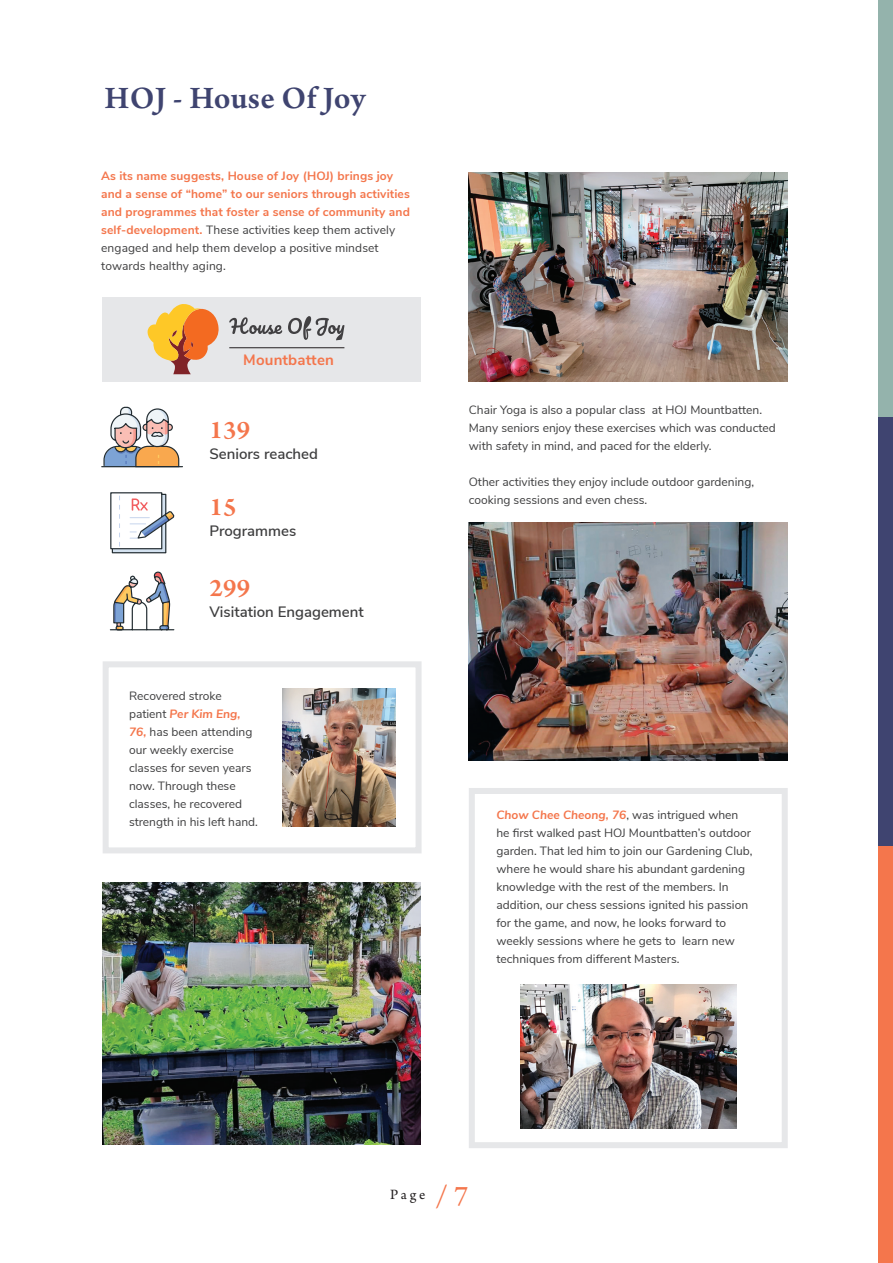
<style>
.page{position:relative;width:893px;height:1263px;background:#fff}
.page>*{position:absolute;margin:0;border:0;box-sizing:border-box;transform-origin:0 0}
.t1{font:600 33px "Arno Pro";letter-spacing:.005em;color:#3f4470}
.Paragraph_Style_10pt{font:600 27px "Arno Pro";letter-spacing:.01em;color:#f4764c}
.Paragraph_Style_10pt-2{font:600 15px "Nunito Sans";color:#3e3e3f}
.Paragraph_Style_10pt-3{font:700 15px "Nunito Sans";letter-spacing:.01em;color:#f4764c}
.t2{font:15px "Arno Pro";color:#231f20}
.Paragraph_Style_10pt-4{font:12px/18px "Nunito Sans";color:#3e3e3f}
.Paragraph_Style_10pt-5{font:700 12px/18px "Nunito Sans";letter-spacing:.01em;color:#f4764c}
.s1{font-weight:400;color:#3e3e3f}
.s2{font-weight:700;font-style:italic;color:#f4764c}
.s3{font-size:30px;color:#f4764c}
</style>
<div class="page">
<div style="left:878px;top:417px;width:15px;height:429px;background:#3f4470"></div>
<div style="left:878px;top:846px;width:15px;height:417px;background:#f4764c"></div>
<div style="left:878px;top:0;width:15px;height:417px;background:#94b3ac"></div>
<div style="left:103px;top:661px;width:319px;height:192px;background:#fff;border:6px solid #e6e7e9"></div>
<div style="left:469px;top:788px;width:319px;height:360px;background:#fff;border:6px solid #e6e7e9"></div>
<div style="left:102px;top:297px;width:319px;height:84px;background:#e6e7e9"></div>
<svg style="left:110px;top:492px;width:65px;height:62px"></svg>
<svg style="left:109px;top:571px;width:66px;height:60px"></svg>
<svg style="left:101px;top:406px;width:82px;height:62px"></svg>
<svg style="left:147px;top:304px;width:72px;height:70px"></svg>
<svg style="left:229px;top:317px;width:53px;height:17px"></svg>
<svg style="left:288px;top:316px;width:56px;height:24px"></svg>
<hr style="left:229px;top:347px;width:115px;height:1px;background:#231f20">
<img style="left:282px;top:688px;width:114px;height:138px">
<img style="left:520px;top:985px;width:216px;height:143px">
<img style="left:469px;top:523px;width:319px;height:237px">
<img style="left:102px;top:883px;width:319px;height:262px">
<img style="left:469px;top:173px;width:319px;height:208px">
<p class="t1" style="left:105px;top:79px;width:262px">HOJ - House Of Joy</p>
<p class="Paragraph_Style_10pt-5" style="left:101px;top:166px;width:310px">As its name suggests, House of Joy (HOJ) brings joy and a sense of “home” to our seniors through activities and programmes that foster a sense of community and self-development. <span class="s1">These activities keep them actively engaged and help them develop a positive mindset towards healthy aging.</span></p>
<p class="Paragraph_Style_10pt-3" style="left:243px;top:348px;width:92px">Mountbatten</p>
<p class="Paragraph_Style_10pt" style="left:209px;top:414px;width:42px">139</p>
<p class="Paragraph_Style_10pt-2" style="left:209px;top:443px;width:110px">Seniors reached</p>
<p class="Paragraph_Style_10pt" style="left:209px;top:491px;width:29px">15</p>
<p class="Paragraph_Style_10pt-2" style="left:209px;top:520px;width:88px">Programmes</p>
<p class="Paragraph_Style_10pt" style="left:209px;top:572px;width:42px">299</p>
<p class="Paragraph_Style_10pt-2" style="left:209px;top:601px;width:156px">Visitation Engagement</p>
<p class="Paragraph_Style_10pt-4" style="left:129px;top:686px;width:130px">Recovered stroke patient <span class="s2">Per Kim Eng,<br>76,</span> has been attending our weekly exercise classes for seven years now. Through these classes, he recovered strength in his left hand.</p>
<p class="Paragraph_Style_10pt-4" style="left:469px;top:400px;width:308px">Chair Yoga is also a popular class at HOJ Mountbatten.<br>Many seniors enjoy these exercises which was conducted with safety in mind, and paced for the elderly.</p>
<p class="Paragraph_Style_10pt-4" style="left:469px;top:472px;width:287px">Other activities they enjoy include outdoor gardening, cooking sessions and even chess.</p>
<p class="Paragraph_Style_10pt-4" style="left:496px;top:805px;width:257px"><span class="s2">Chow Chee Cheong, 76</span>, was intrigued when he first walked past HOJ Mountbatten’s outdoor garden. That led him to join our Gardening Club, where he would share his abundant gardening knowledge with the rest of the members. In addition, our chess sessions ignited his passion for the game, and now, he looks forward to weekly sessions where he gets to learn new techniques from different Masters.</p>
<p class="t2" style="left:390px;top:1186px;width:80px">Page <span class="s3">/ 7</span></p>
</div>
